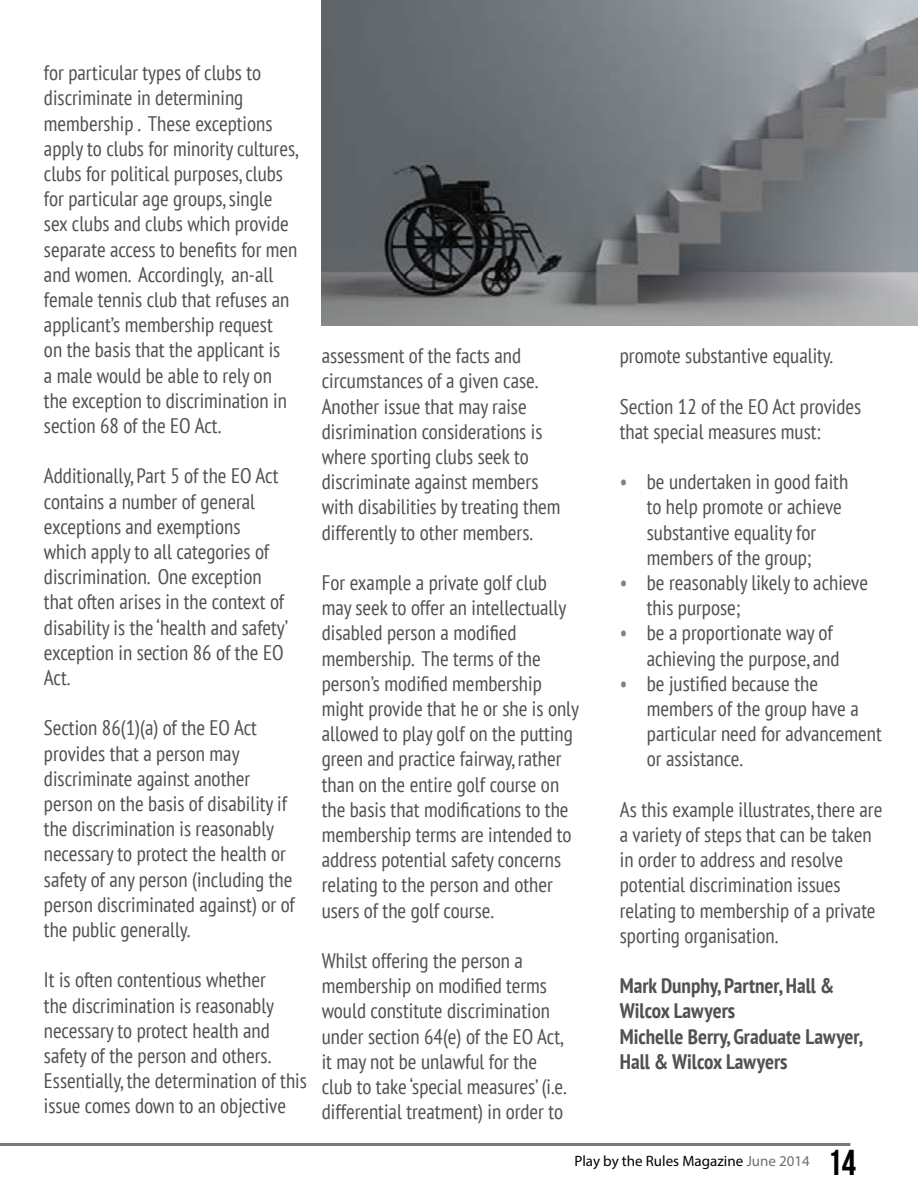
<style>
.page{position:relative;width:918px;height:1188px;background:#fff}
.page>*{position:absolute;margin:0;border:0;box-sizing:border-box;transform-origin:0 0}
.t1{font:36px "Bebas Neue";color:#000}
.t2{font:condensed 21px/25.2px "PT Sans";color:#53504f}
.t3{font:700 condensed 21px/25.2px "PT Sans";color:#53504f}
.t4{font:15px "Myriad Pro";color:#000}
.s1{color:#808285}
.s2{color:#6d6f71}
</style>
<div class="page">
<hr style="left:0;top:1143px;width:850px;height:3px;background:#3a3e47">
<img style="left:322px;top:0;width:596px;height:326px">
<p class="t2" style="left:44px;top:60px;width:256px">for particular types of clubs to discriminate in determining membership . These exceptions apply to clubs for minority cultures, clubs for political purposes, clubs for particular age groups, single sex clubs and clubs which provide separate access to benefits for men and women. Accordingly, an-all female tennis club that refuses an applicant’s membership request<br>on the basis that the applicant is<br>a male would be able to rely on the exception to discrimination in section 68 of the EO Act.</p>
<p class="t2" style="left:44px;top:463px;width:246px">Additionally, Part 5 of the EO Act contains a number of general exceptions and exemptions which apply to all categories of discrimination. One exception that often arises in the context of disability is the ‘health and safety’ exception in section 86 of the EO<br>Act.</p>
<p class="t2" style="left:44px;top:715px;width:253px">Section 86(1)(a) of the EO Act provides that a person may discriminate against another person on the basis of disability if the discrimination is reasonably necessary to protect the health or safety of any person (including the person discriminated against) or of the public generally.</p>
<p class="t2" style="left:44px;top:967px;width:264px">It is often contentious whether<br>the discrimination is reasonably necessary to protect health and safety of the person and others.<br>Essentially, the determination of this issue comes down to an objective</p>
<p class="t2" style="left:322px;top:343px;width:240px">assessment of the facts and circumstances of a given case.<br>Another issue that may raise disrimination considerations is where sporting clubs seek to discriminate against members with disabilities by treating them differently to other members.</p>
<p class="t2" style="left:322px;top:569px;width:259px">For example a private golf club may seek to offer an intellectually disabled person a modified membership. The terms of the person’s modified membership might provide that he or she is only allowed to play golf on the putting green and practice fairway, rather than on the entire golf course on the basis that modifications to the membership terms are intended to address potential safety concerns relating to the person and other users of the golf course.</p>
<p class="t2" style="left:322px;top:947px;width:246px">Whilst offering the person a membership on modified terms would constitute discrimination under section 64(e) of the EO Act, it may not be unlawful for the club to take ‘special measures’ (i.e. differential treatment) in order to</p>
<p class="t2" style="left:620px;top:343px;width:214px">promote substantive equality.</p>
<p class="t2" style="left:620px;top:393px;width:243px">Section 12 of the EO Act provides that special measures must:</p>
<p class="t2" style="left:647px;top:469px;width:203px;text-indent:-27px"><span class="s1">•</span> be undertaken in good faith to help promote or achieve substantive equality for members of the group;</p>
<p class="t2" style="left:647px;top:569px;width:223px;text-indent:-27px"><span class="s1">•</span> be reasonably likely to achieve this purpose;</p>
<p class="t2" style="left:647px;top:620px;width:194px;text-indent:-27px"><span class="s1">•</span> be a proportionate way of achieving the purpose, and</p>
<p class="t2" style="left:647px;top:670px;width:237px;text-indent:-27px"><span class="s1">•</span> be justified because the members of the group have a particular need for advancement or assistance.</p>
<p class="t2" style="left:620px;top:796px;width:264px">As this example illustrates, there are a variety of steps that can be taken in order to address and resolve potential discrimination issues relating to membership of a private sporting organisation.</p>
<p class="t3" style="left:620px;top:973px;width:245px">Mark Dunphy, Partner, Hall &amp;<br>Wilcox Lawyers<br>Michelle Berry, Graduate Lawyer,<br>Hall &amp; Wilcox Lawyers</p>
<p class="t4" style="left:574px;top:1152px;width:237px">Play by the Rules Magazine <span class="s2">June 2014</span></p>
<h1 class="t1" style="left:828px;top:1143px;width:30px">14</h1>
</div>
